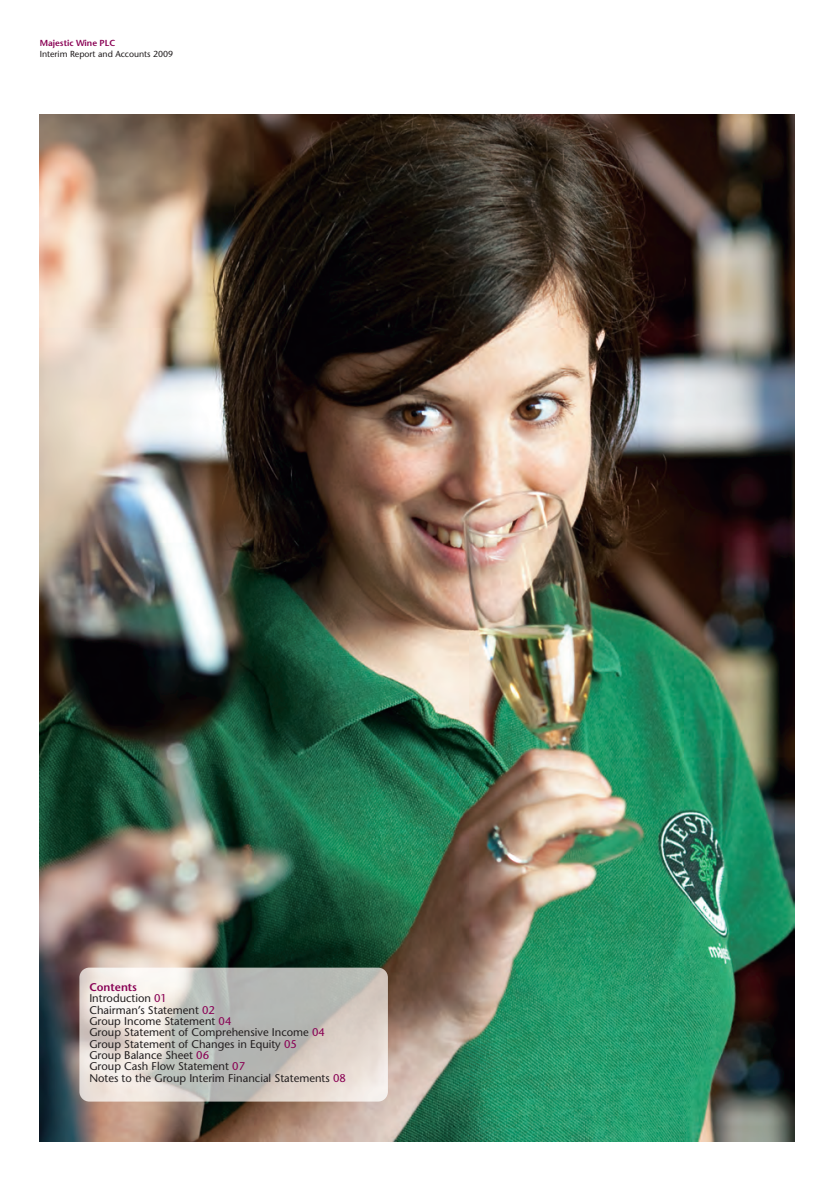
<style>
.page{position:relative;width:834px;height:1181px;background:#fff}
.page>*{position:absolute;margin:0;border:0;box-sizing:border-box;transform-origin:0 0}
.t1{font:11.2px/11.4px "Stone Sans";color:#231f20}
.t2{font:8.75px "Stone Sans";color:#231f20}
.t3{font:600 8.75px "Stone Sans";color:#890154}
.s1{font-weight:600;color:#890154}
.s2{color:#890154}
</style>
<div class="page">
<img style="left:40px;top:114px;width:754px;height:1027px">
<img style="left:79px;top:967px;width:309px;height:134px">
<p class="t3" style="left:40px;top:40px;width:77px">Majestic Wine PLC</p>
<p class="t2" style="left:40px;top:50px;width:135px">Interim Report and Accounts 2009</p>
<p class="t1" style="left:89px;top:982px;width:258px"><span class="s1">Contents<br></span>Introduction <span class="s2">01<br></span>Chairman’s Statement <span class="s2">02<br></span>Group Income Statement <span class="s2">04<br></span>Group Statement of Comprehensive Income <span class="s2">04<br></span>Group Statement of Changes in Equity <span class="s2">05<br></span>Group Balance Sheet <span class="s2">06<br></span>Group Cash Flow Statement <span class="s2">07<br></span>Notes to the Group Interim Financial Statements <span class="s2">08</span></p>
</div>
